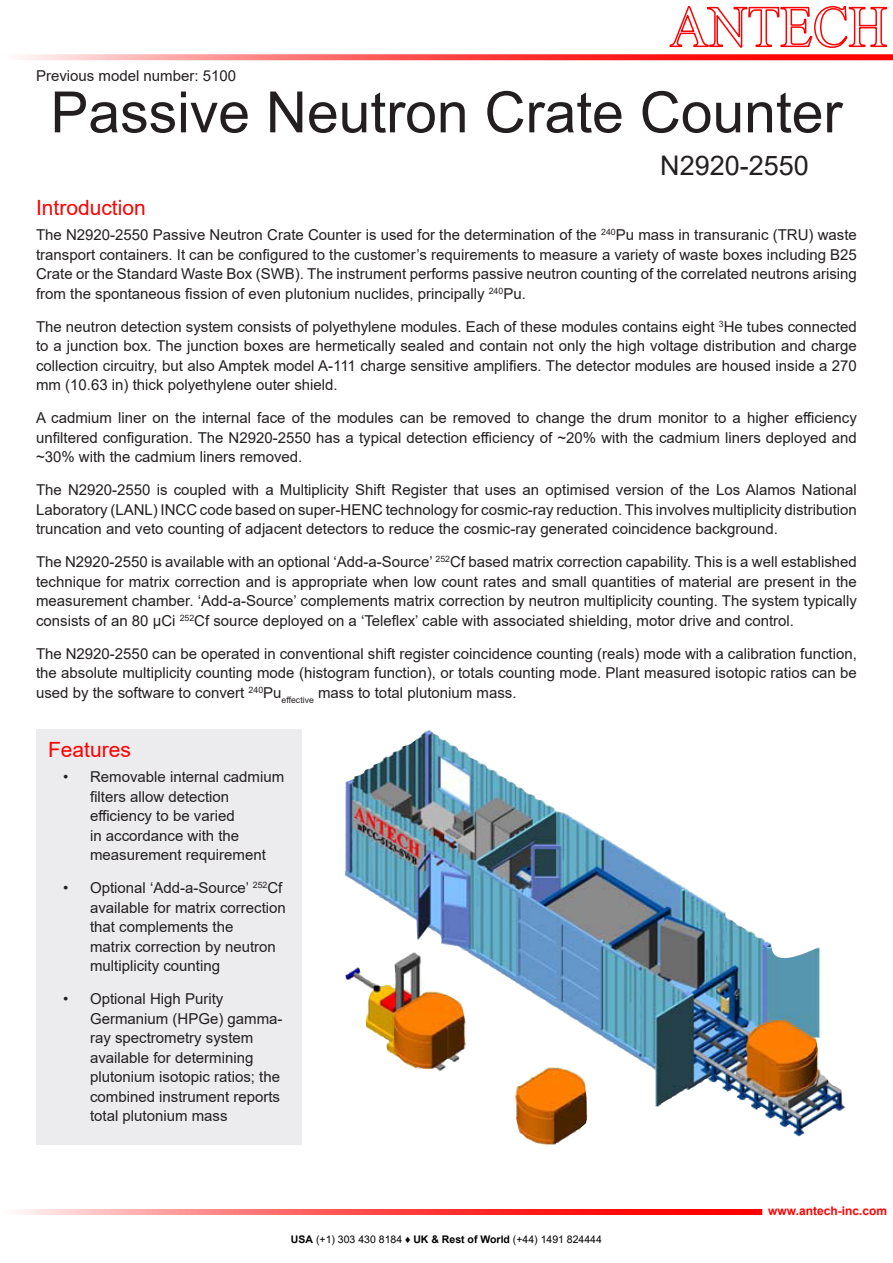
<style>
.page{position:relative;width:893px;height:1263px;background:#fff}
.page>*{position:absolute;margin:0;border:0;box-sizing:border-box;transform-origin:0 0}
.t1{font:57px "Arial";color:#231f20}
.t2{font:27px "Arial";color:#231f20}
.t3{font:21px "Arial";color:#f00}
.t4{font:15px/19.5px "Arial";color:#231f20;text-align:justify}
.t5{font:700 12px "Arial";color:#f00}
.t6{font:10.5px "Arial";color:#000}
.s1{font-weight:700}
</style>
<div class="page">
<svg style="left:19px;top:1209px;width:743px;height:6px;background:#ff5454"></svg>
<svg style="left:22px;top:54px;width:871px;height:6px;background:#ff5a5a"></svg>
<svg style="left:669px;top:6px;width:218px;height:42px"></svg>
<img style="left:343px;top:729px;width:503px;height:408px">
<div style="left:36px;top:729px;width:266px;height:415px;background:#ececee"></div>
<p class="t4" style="left:36px;top:66px;width:202px">Previous model number: 5100</p>
<p class="t1" style="left:50px;top:73px;width:793px">Passive Neutron Crate Counter</p>
<p class="t2" style="left:660px;top:147px;width:150px">N2920-2550</p>
<p class="t3" style="left:36px;top:193px;width:111px">Introduction</p>
<p class="t4" style="left:36px;top:225px;width:822px">The N2920-2550 Passive Neutron Crate Counter is used for the determination of the <sup>240</sup>Pu mass in transuranic (TRU) waste transport containers. It can be configured to the customer’s requirements to measure a variety of waste boxes including B25<br>Crate or the Standard Waste Box (SWB). The instrument performs passive neutron counting of the correlated neutrons arising from the spontaneous fission of even plutonium nuclides, principally <sup>240</sup>Pu.</p>
<p class="t4" style="left:36px;top:316px;width:822px">The neutron detection system consists of polyethylene modules. Each of these modules contains eight <sup>3</sup>He tubes connected to a junction box. The junction boxes are hermetically sealed and contain not only the high voltage distribution and charge collection circuitry, but also Amptek model A-111 charge sensitive amplifiers. The detector modules are housed inside a 270 mm (10.63 in) thick polyethylene outer shield.</p>
<p class="t4" style="left:36px;top:408px;width:822px">A cadmium liner on the internal face of the modules can be removed to change the drum monitor to a higher efficiency unfiltered configuration. The N2920-2550 has a typical detection efficiency of ~20% with the cadmium liners deployed and ~30% with the cadmium liners removed.</p>
<p class="t4" style="left:36px;top:480px;width:822px">The N2920-2550 is coupled with a Multiplicity Shift Register that uses an optimised version of the Los Alamos National Laboratory (LANL) INCC code based on super-HENC technology for cosmic-ray reduction. This involves multiplicity distribution truncation and veto counting of adjacent detectors to reduce the cosmic-ray generated coincidence background.</p>
<p class="t4" style="left:36px;top:552px;width:822px">The N2920-2550 is available with an optional ‘Add-a-Source’ <sup>252</sup>Cf based matrix correction capability. This is a well established technique for matrix correction and is appropriate when low count rates and small quantities of material are present in the measurement chamber. ‘Add-a-Source’ complements matrix correction by neutron multiplicity counting. The system typically consists of an 80 μCi <sup>252</sup>Cf source deployed on a ‘Teleflex’ cable with associated shielding, motor drive and control.</p>
<p class="t4" style="left:36px;top:643px;width:822px">The N2920-2550 can be operated in conventional shift register coincidence counting (reals) mode with a calibration function, the absolute multiplicity counting mode (histogram function), or totals counting mode. Plant measured isotopic ratios can be used by the software to convert <sup>240</sup>Pu<sub>effective</sub> mass to total plutonium mass.</p>
<p class="t3" style="left:48px;top:735px;width:84px">Features</p>
<p class="t4" style="left:90px;top:767px;width:196px;text-align:left;text-indent:-27px">• Removable internal cadmium filters allow detection efficiency to be varied<br>in accordance with the measurement requirement</p>
<p class="t4" style="left:90px;top:878px;width:197px;text-align:left;text-indent:-27px">• Optional ‘Add-a-Source’ <sup>252</sup>Cf available for matrix correction that complements the<br>matrix correction by neutron multiplicity counting</p>
<p class="t4" style="left:90px;top:989px;width:194px;text-align:left;text-indent:-27px">• Optional High Purity<br>Germanium (HPGe) gamma&shy;ray spectrometry system available for determining plutonium isotopic ratios; the combined instrument reports total plutonium mass</p>
<p class="t6" style="left:291px;top:1232px;width:312px"><span class="s1">USA</span> (+1) 303 430 8184 ♦ <span class="s1">UK &amp; Rest of World</span> (+44) 1491 824444</p>
<p class="t5" style="left:768px;top:1202px;width:120px">www.antech-inc.com</p>
</div>
